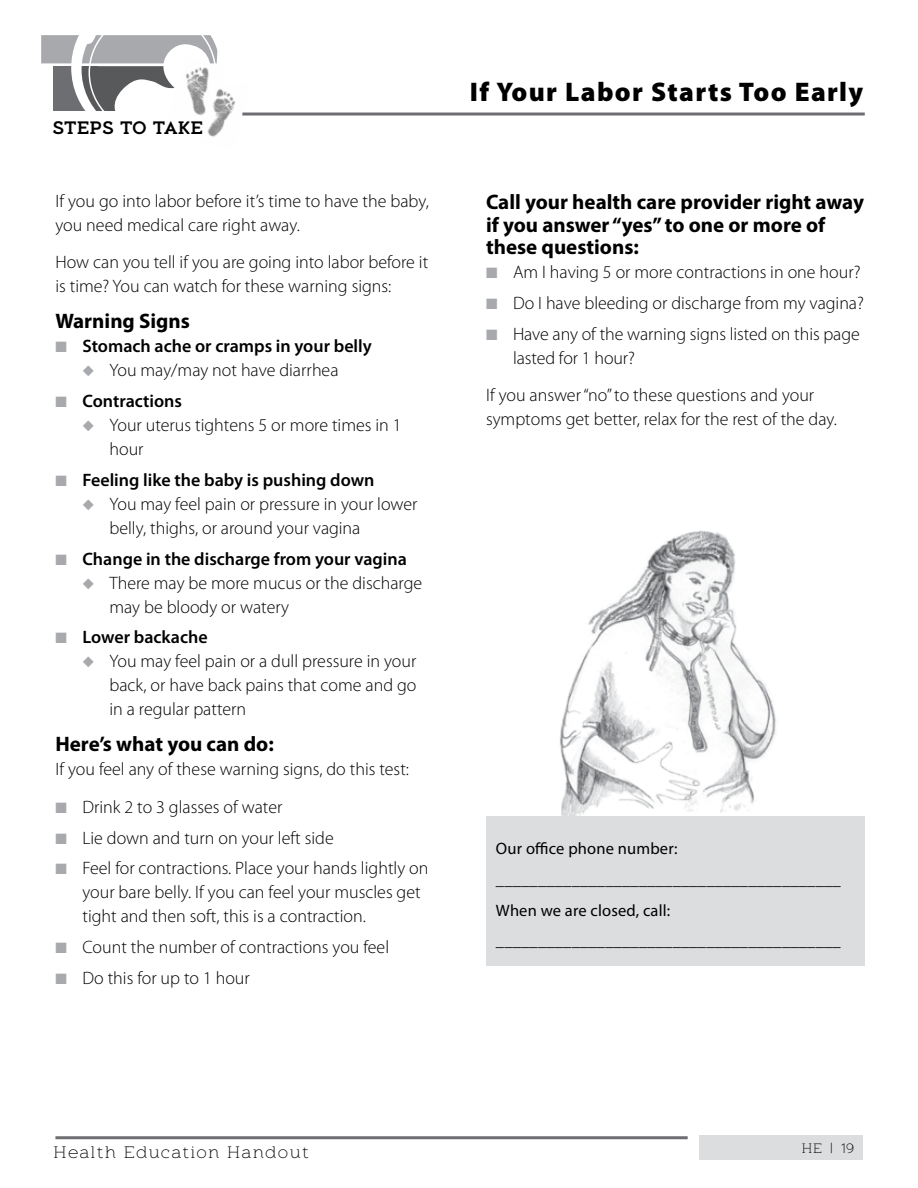
<style>
.page{position:relative;width:918px;height:1188px;background:#fff}
.page>*{position:absolute;margin:0;border:0;box-sizing:border-box;transform-origin:0 0}
.t1{font:900 27px "Myriad Pro";letter-spacing:.05em;color:#000}
.t2{font:700 21px/22.5px "Myriad Pro";color:#000}
.t3{font:300 18px/24px "Myriad Pro";color:#000}
.t4{font:600 18px "Myriad Pro";color:#000}
.t5{font:500 18px "Aeron";color:#000}
.t6{font:16.5px/30.8px "Myriad Pro";letter-spacing:.01em;color:#000}
.t7{font:300 16.5px "Aeron";letter-spacing:.07em;color:#000}
.t8{font:300 13.5px "Aeron";color:#000}
.s1{color:#a7a9ac}
</style>
<div class="page">
<div style="left:700px;top:1135px;width:163px;height:25px;background:#dcddde"></div>
<svg style="left:41px;top:35px;width:177px;height:76px"></svg>
<hr style="left:242px;top:113px;width:623px;height:3px;background:#6d6e71">
<hr style="left:55px;top:1136px;width:633px;height:3px;background:#6d6e71">
<img style="left:168px;top:56px;width:50px;height:55px">
<img style="left:193px;top:82px;width:57px;height:55px">
<img style="left:560px;top:530px;width:216px;height:286px">
<div style="left:486px;top:816px;width:379px;height:150px;background:#dcddde"></div>
<p class="t5" style="left:52px;top:116px;width:152px">STEPS TO TAKE</p>
<p class="t3" style="left:55px;top:189px;width:375px">If you go into labor before it’s time to have the baby, you need medical care right away.</p>
<p class="t3" style="left:55px;top:251px;width:374px">How can you tell if you are going into labor before it is time? You can watch for these warning signs:</p>
<p class="t2" style="left:55px;top:309px;width:136px">Warning Signs</p>
<p class="t4" style="left:55px;top:335px;width:318px"><span class="s1">■</span> Stomach ache or cramps in your belly</p>
<p class="t3" style="left:82px;top:359px;width:258px"><span class="s1">◆</span> You may/may not have diarrhea</p>
<p class="t4" style="left:55px;top:390px;width:128px"><span class="s1">■</span> Contractions</p>
<p class="t3" style="left:109px;top:413px;width:294px;text-indent:-27px"><span class="s1">◆</span> Your uterus tightens 5 or more times in 1 hour</p>
<p class="t4" style="left:55px;top:468px;width:321px"><span class="s1">■</span> Feeling like the baby is pushing down</p>
<p class="t3" style="left:109px;top:492px;width:310px;text-indent:-27px"><span class="s1">◆</span> You may feel pain or pressure in your lower belly, thighs, or around your vagina</p>
<p class="t4" style="left:55px;top:547px;width:353px"><span class="s1">■</span> Change in the discharge from your vagina</p>
<p class="t3" style="left:109px;top:571px;width:314px;text-indent:-27px"><span class="s1">◆</span> There may be more mucus or the discharge may be bloody or watery</p>
<p class="t4" style="left:55px;top:626px;width:154px"><span class="s1">■</span> Lower backache</p>
<p class="t3" style="left:109px;top:650px;width:309px;text-align:justify;text-indent:-27px"><span class="s1">◆</span> You may feel pain or a dull pressure in your back, or have back pains that come and go in a regular pattern</p>
<p class="t2" style="left:55px;top:732px;width:220px">Here’s what you can do:</p>
<p class="t3" style="left:55px;top:758px;width:355px">If you feel any of these warning signs, do this test:</p>
<p class="t3" style="left:55px;top:795px;width:228px"><span class="s1">■</span> Drink 2 to 3 glasses of water</p>
<p class="t3" style="left:55px;top:826px;width:280px"><span class="s1">■</span> Lie down and turn on your left side</p>
<p class="t3" style="left:82px;top:857px;width:348px;text-indent:-27px"><span class="s1">■</span> Feel for contractions. Place your hands lightly on your bare belly. If you can feel your muscles get tight and then soft, this is a contraction.</p>
<p class="t3" style="left:55px;top:935px;width:335px"><span class="s1">■</span> Count the number of contractions you feel</p>
<p class="t3" style="left:55px;top:966px;width:196px"><span class="s1">■</span> Do this for up to 1 hour</p>
<h1 class="t1" style="left:470px;top:73px;width:395px">If Your Labor Starts Too Early</h1>
<p class="t2" style="left:486px;top:190px;width:379px">Call your health care provider right away if you answer “yes” to one or more of these questions:</p>
<p class="t3" style="left:486px;top:260px;width:376px"><span class="s1">■</span> Am I having 5 or more contractions in one hour?</p>
<p class="t3" style="left:486px;top:291px;width:380px"><span class="s1">■</span> Do I have bleeding or discharge from my vagina?</p>
<p class="t3" style="left:513px;top:322px;width:348px;text-indent:-27px"><span class="s1">■</span> Have any of the warning signs listed on this page lasted for 1 hour?</p>
<p class="t3" style="left:486px;top:383px;width:351px">If you answer “no” to these questions and your symptoms get better, relax for the rest of the day.</p>
<p class="t6" style="left:496px;top:833px;width:346px">Our office phone number: _________________________________________ When we are closed, call: _________________________________________</p>
<p class="t7" style="left:53px;top:1143px;width:257px">Health Education Handout</p>
<p class="t8" style="left:802px;top:1140px;width:54px">HE | 19</p>
</div>
